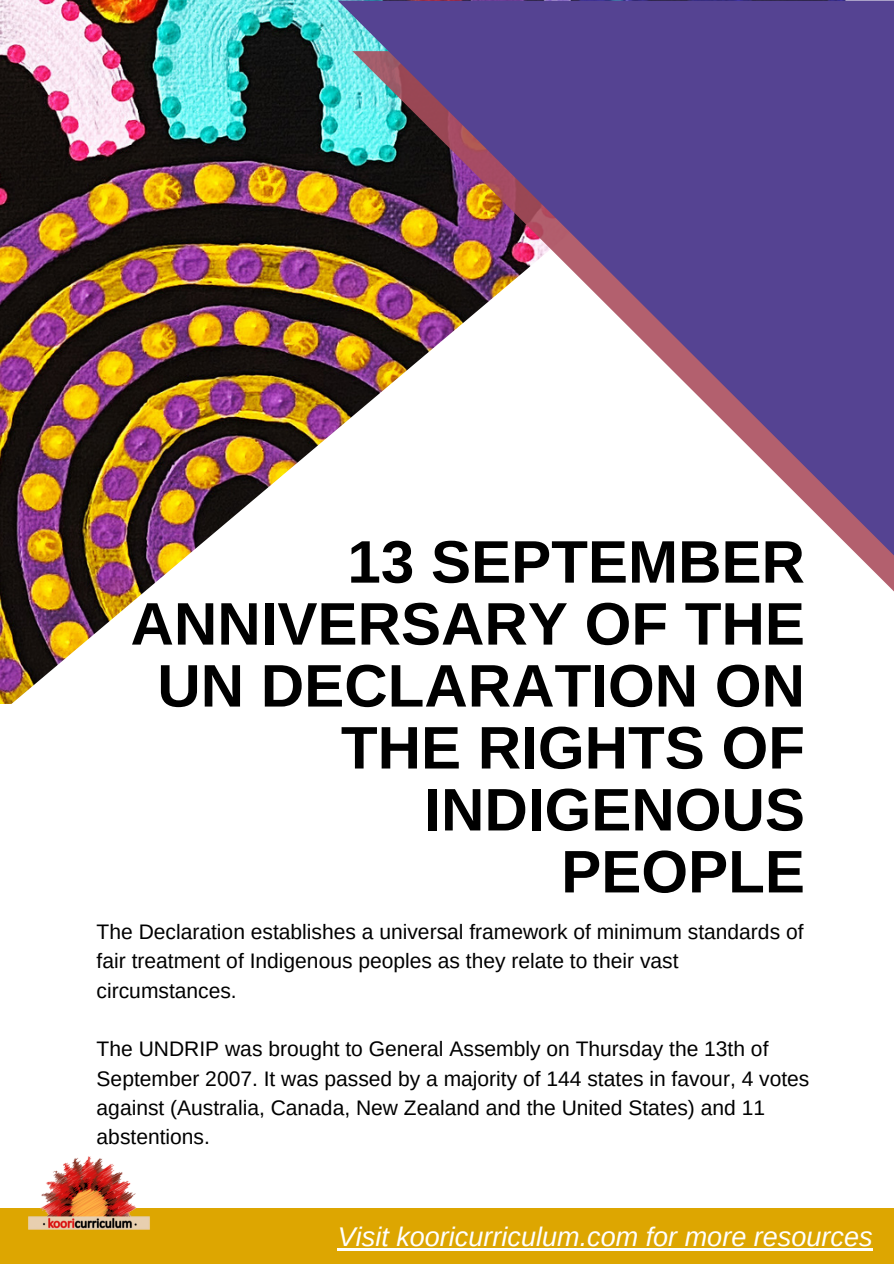
<style>
.page{position:relative;width:894px;height:1264px;background:#fff}
.page>*{position:absolute;margin:0;border:0;box-sizing:border-box;transform-origin:0 0}
.t1{font:700 60px/61.9px "Arimo";color:#000;text-align:right}
.t2{font:italic 27px "Arimo";color:#fff}
.t3{font:21px/29.2px "Arimo";color:#000}
</style>
<div class="page">
<img style="left:4px;top:0;width:889px;height:704px">
<div style="left:0;top:1207px;width:893px;height:56px;background:#dda601"></div>
<svg style="left:352px;top:556px;width:541px;height:36px"></svg>
<svg style="left:337px;top:1px;width:556px;height:555px;fill:#554392"></svg>
<img style="left:18px;top:1156px;width:143px;height:74px">
<hr style="left:338px;top:1247px;width:534px;height:3px;background:#fff">
<h1 class="t1" style="left:130px;top:531px;width:675px">13 SEPTEMBER<br>ANNIVERSARY OF THE<br>UN DECLARATION ON<br>THE RIGHTS OF<br>INDIGENOUS<br>PEOPLE</h1>
<p class="t3" style="left:97px;top:917px;width:708px">The Declaration establishes a universal framework of minimum standards of fair treatment of Indigenous peoples as they relate to their vast circumstances.</p>
<p class="t3" style="left:97px;top:1034px;width:714px">The UNDRIP was brought to General Assembly on Thursday the 13th of September 2007. It was passed by a majority of 144 states in favour, 4 votes against (Australia, Canada, New Zealand and the United States) and 11 abstentions.</p>
<p class="t2" style="left:338px;top:1221px;width:536px">Visit kooricurriculum.com for more resources</p>
</div>
